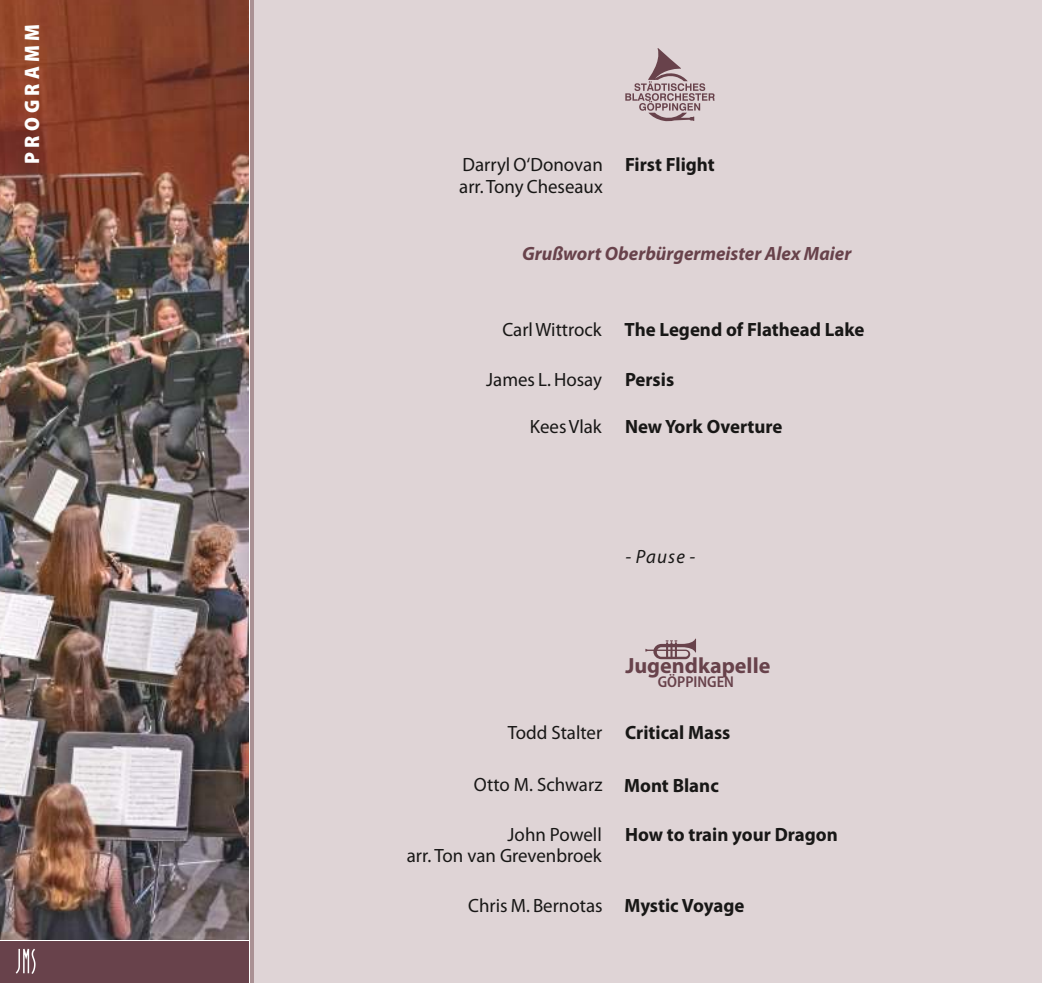
<style>
.page{position:relative;width:1042px;height:983px;background:#fff}
.page>*{position:absolute;margin:0;border:0;box-sizing:border-box;transform-origin:0 0}
.t1{font:700 22.05px "Myriad Pro";color:#68424b}
.t2{font:900 semi-condensed 21px "Myriad Pro";letter-spacing:.2em;color:#fefefe}
.t3{font:19.25px/21.7px "Myriad Pro";color:#181716}
.t4{font:700 19.25px "Myriad Pro";color:#181716}
.t5{font:italic 700 19.25px "Myriad Pro";color:#68424b}
.t6{font:italic 19.25px "Myriad Pro";letter-spacing:.06em;color:#181716}
.t7{font:600 semi-condensed 15.75px "Myriad Pro";color:#68424b}
.s1{font-weight:400}
.s2{font-weight:700}
</style>
<div class="page">
<img style="left:0;top:0;width:248px;height:939px">
<div style="left:252px;top:0;width:790px;height:982px;background:#dfd4d6"></div>
<div style="left:0;top:941px;width:248px;height:41px;background:#68424b"></div>
<svg style="left:16px;top:948px;width:20px;height:25px"></svg>
<hr style="left:250px;top:0;width:4px;height:982px;background:#aa9194">
<svg style="left:625px;top:48px;width:89px;height:73px"></svg>
<svg style="left:645px;top:638px;width:51px;height:21px"></svg>
<p class="t2" style="left:23px;top:163px;width:141px;rotate:-90deg">PROGRAMM</p>
<p class="t3" style="left:459px;top:155px;width:145px">Darryl O‘Donovan arr. Tony Cheseaux</p>
<p class="t4" style="left:625px;top:157px;width:91px">First Flight</p>
<p class="t5" style="left:522px;top:246px;width:331px">Grußwort Oberbürgermeister Alex Maier</p>
<p class="t4" style="left:502px;top:321px;width:363px"><span class="s1">Carl Wittrock</span> The Legend of Flathead Lake</p>
<p class="t3" style="left:486px;top:370px;width:189px">James L. Hosay <span class="s2">Persis</span></p>
<p class="t4" style="left:530px;top:419px;width:254px"><span class="s1">Kees Vlak</span> New York Overture</p>
<p class="t6" style="left:625px;top:548px;width:71px">- Pause -</p>
<p class="t3" style="left:508px;top:723px;width:96px">Todd Stalter</p>
<p class="t3" style="left:474px;top:775px;width:130px">Otto M. Schwarz</p>
<p class="t3" style="left:407px;top:824px;width:196px;text-align:right">John Powell<br>arr. Ton van Grevenbroek</p>
<p class="t1" style="left:625px;top:655px;width:147px">Jugendkapelle</p>
<p class="t7" style="left:658px;top:674px;width:78px">GÖPPINGEN</p>
<p class="t4" style="left:625px;top:724px;width:107px">Critical Mass</p>
<p class="t4" style="left:624px;top:776px;width:96px">Mont Blanc</p>
<p class="t4" style="left:625px;top:825px;width:214px">How to train your Dragon</p>
<p class="t3" style="left:468px;top:895px;width:278px">Chris M. Bernotas <span class="s2">Mystic Voyage</span></p>
</div>
